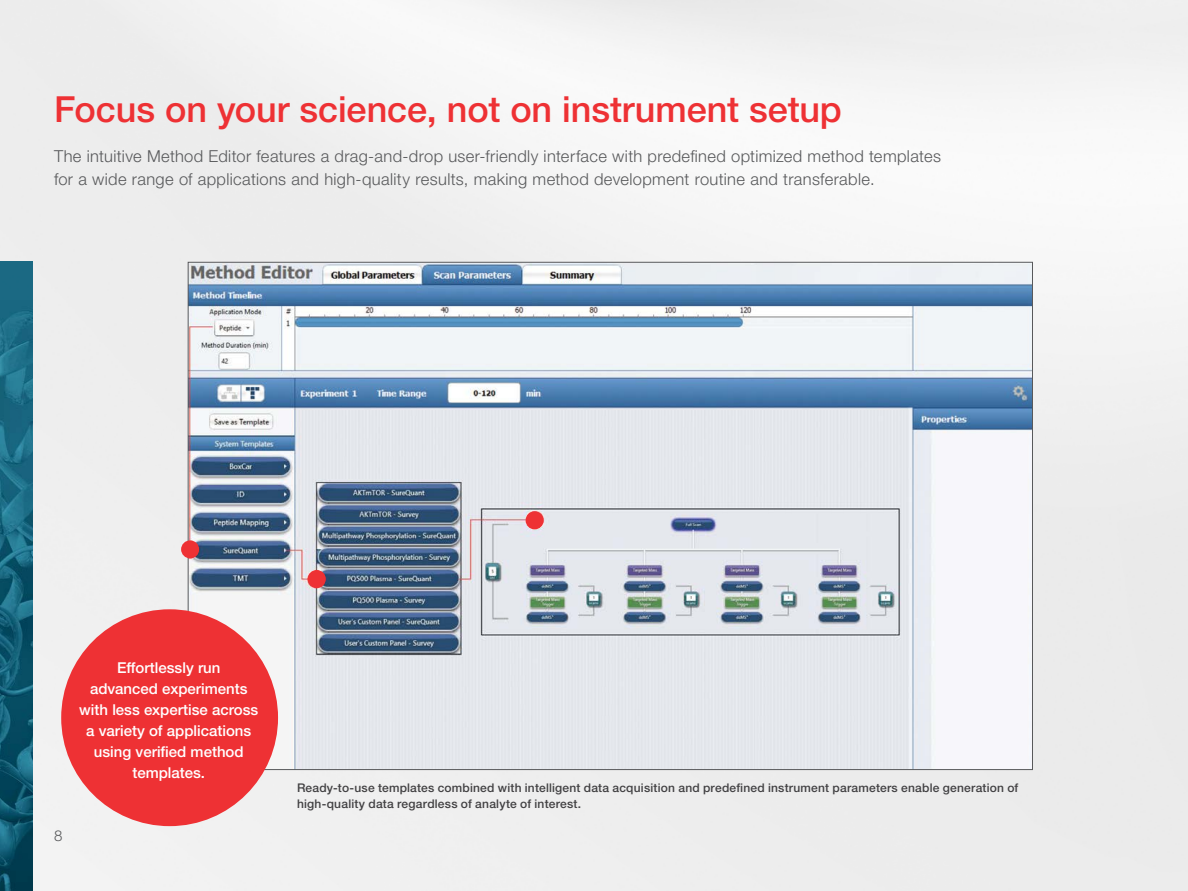
<style>
.page{position:relative;width:1188px;height:891px;background:#fff}
.page>*{position:absolute;margin:0;border:0;box-sizing:border-box;transform-origin:0 0}
.t1{font:500 36px "Helvetica Neue LTW1 G";letter-spacing:-.005em;color:#ee3134}
.t2{font:300 16.5px/22.5px "Helvetica Neue LTW1 G";letter-spacing:.02em;color:#58595b}
.t3{font:500 15px/21px "Helvetica Neue LTW1 G";color:#fff;text-align:center}
.t4{font:300 15px "Helvetica Neue LTW1 G";color:#58595b}
.t5{font:500 12px/15.8px "Helvetica Neue LTW1 G";letter-spacing:.02em;color:#414042}
</style>
<div class="page">
<img style="left:0;top:0;width:1188px;height:891px">
<img style="left:0;top:262px;width:32px;height:629px">
<img style="left:190px;top:264px;width:841px;height:504px">
<div style="left:308px;top:570px;width:18px;height:18px;background:#ee3134;border-radius:50%"></div>
<div style="left:526px;top:511px;width:18px;height:18px;background:#ee3134;border-radius:50%"></div>
<div style="left:181px;top:540px;width:18px;height:18px;background:#ee3134;border-radius:50%"></div>
<div style="left:61px;top:609px;width:217px;height:217px;background:#ee3134;border-radius:50%"></div>
<h1 class="t1" style="left:54px;top:87px;width:789px">Focus on your science, not on instrument setup</h1>
<p class="t2" style="left:54px;top:145px;width:889px">The intuitive Method Editor features a drag-and-drop user-friendly interface with predefined optimized method templates for a wide range of applications and high-quality results, making method development routine and transferable.</p>
<p class="t3" style="left:79px;top:657px;width:180px">Effortlessly run<br>advanced experiments with less expertise across a variety of applications using verified method templates.</p>
<p class="t4" style="left:54px;top:826px;width:10px">8</p>
<p class="t5" style="left:297px;top:780px;width:723px">Ready-to-use templates combined with intelligent data acquisition and predefined instrument parameters enable generation of high-quality data regardless of analyte of interest.</p>
</div>
